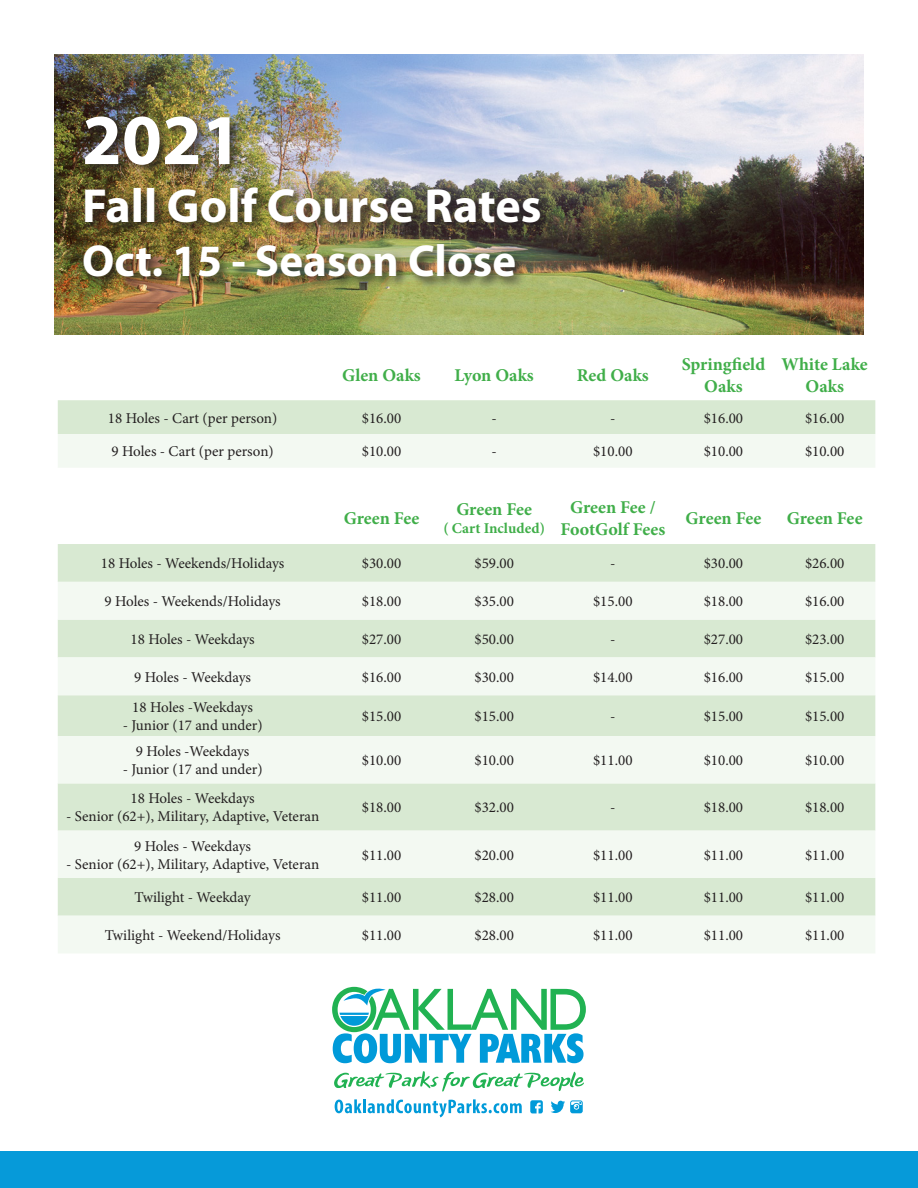
<style>
.page{position:relative;width:918px;height:1188px;background:#fff}
.page>*{position:absolute;margin:0;border:0;box-sizing:border-box;transform-origin:0 0}
.t1{font:700 72px "Myriad Pro";color:#fff}
.t2{font:700 48px "Myriad Pro";color:#fff}
.t3{font:700 45px "Myriad Pro";color:#fff}
.t4{font:700 18px/21.6px "Minion Pro";color:#40ae49;text-align:center}
.t5{font:15px "Minion Pro";color:#231f20}
.t6{font:700 15px "Minion Pro";letter-spacing:.005em;color:#40ae49}
</style>
<div class="page">
<img style="left:54px;top:54px;width:810px;height:281px">
<div style="left:58px;top:400px;width:817px;height:34px;background:#d8e9d2"></div>
<svg style="left:58px;top:434px;width:817px;height:519px;fill:#f3f9f2"></svg>
<div style="left:80px;top:113px;width:473px;height:176px;background:#231f20;opacity:.75"></div>
<div style="left:0;top:1151px;width:918px;height:37px;background:#069ad9"></div>
<svg style="left:332px;top:986px;width:254px;height:77px"></svg>
<svg style="left:334px;top:1071px;width:250px;height:21px"></svg>
<svg style="left:335px;top:1099px;width:27px;height:14px"></svg>
<hr style="left:363px;top:1099px;width:3px;height:14px;background:#009ad9">
<svg style="left:368px;top:1099px;width:154px;height:18px"></svg>
<svg style="left:530px;top:1100px;width:13px;height:13px"></svg>
<svg style="left:551px;top:1100px;width:32px;height:13px"></svg>
<p class="t1" style="left:82px;top:93px;width:161px">2021</p>
<p class="t2" style="left:82px;top:174px;width:461px">Fall Golf Course Rates</p>
<p class="t3" style="left:82px;top:231px;width:436px">Oct. 15 - Season Close</p>
<p class="t4" style="left:342px;top:364px;width:80px">Glen Oaks</p>
<p class="t4" style="left:455px;top:364px;width:81px">Lyon Oaks</p>
<p class="t4" style="left:577px;top:364px;width:74px">Red Oaks</p>
<p class="t4" style="left:682px;top:353px;width:85px">Springfield<br>Oaks</p>
<p class="t4" style="left:782px;top:353px;width:88px">White Lake<br>Oaks</p>
<p class="t5" style="left:108px;top:408px;width:171px">18 Holes - Cart (per person)</p>
<p class="t5" style="left:362px;top:408px;width:41px">$16.00</p>
<p class="t5" style="left:492px;top:408px;width:7px">-</p>
<p class="t5" style="left:610px;top:408px;width:7px">-</p>
<p class="t5" style="left:704px;top:408px;width:41px">$16.00</p>
<p class="t5" style="left:805px;top:408px;width:41px">$16.00</p>
<p class="t5" style="left:112px;top:441px;width:164px">9 Holes - Cart (per person)</p>
<p class="t5" style="left:362px;top:441px;width:41px">$10.00</p>
<p class="t5" style="left:492px;top:441px;width:7px">-</p>
<p class="t5" style="left:593px;top:441px;width:41px">$10.00</p>
<p class="t5" style="left:704px;top:441px;width:41px">$10.00</p>
<p class="t5" style="left:805px;top:441px;width:41px">$10.00</p>
<p class="t4" style="left:344px;top:507px;width:77px">Green Fee</p>
<p class="t4" style="left:456px;top:498px;width:77px">Green Fee</p>
<p class="t6" style="left:443px;top:518px;width:103px">( Cart Included)</p>
<p class="t4" style="left:560px;top:496px;width:106px">Green Fee /<br>FootGolf Fees</p>
<p class="t4" style="left:686px;top:507px;width:77px">Green Fee</p>
<p class="t4" style="left:787px;top:507px;width:77px">Green Fee</p>
<p class="t5" style="left:101px;top:554px;width:185px">18 Holes - Weekends/Holidays</p>
<p class="t5" style="left:362px;top:554px;width:41px">$30.00</p>
<p class="t5" style="left:474px;top:554px;width:41px">$59.00</p>
<p class="t5" style="left:610px;top:554px;width:7px">-</p>
<p class="t5" style="left:704px;top:554px;width:41px">$30.00</p>
<p class="t5" style="left:805px;top:554px;width:41px">$26.00</p>
<p class="t5" style="left:105px;top:591px;width:178px">9 Holes - Weekends/Holidays</p>
<p class="t5" style="left:362px;top:591px;width:41px">$18.00</p>
<p class="t5" style="left:474px;top:591px;width:41px">$35.00</p>
<p class="t5" style="left:593px;top:591px;width:41px">$15.00</p>
<p class="t5" style="left:704px;top:591px;width:41px">$18.00</p>
<p class="t5" style="left:805px;top:591px;width:41px">$16.00</p>
<p class="t5" style="left:131px;top:629px;width:126px">18 Holes - Weekdays</p>
<p class="t5" style="left:362px;top:629px;width:41px">$27.00</p>
<p class="t5" style="left:474px;top:629px;width:41px">$50.00</p>
<p class="t5" style="left:610px;top:629px;width:7px">-</p>
<p class="t5" style="left:704px;top:629px;width:41px">$27.00</p>
<p class="t5" style="left:805px;top:629px;width:41px">$23.00</p>
<p class="t5" style="left:134px;top:667px;width:118px">9 Holes - Weekdays</p>
<p class="t5" style="left:362px;top:667px;width:41px">$16.00</p>
<p class="t5" style="left:474px;top:667px;width:41px">$30.00</p>
<p class="t5" style="left:593px;top:667px;width:41px">$14.00</p>
<p class="t5" style="left:704px;top:667px;width:41px">$16.00</p>
<p class="t5" style="left:805px;top:667px;width:41px">$15.00</p>
<p class="t5" style="left:132px;top:697px;width:122px">18 Holes -Weekdays</p>
<p class="t5" style="left:123px;top:715px;width:141px">- Junior (17 and under)</p>
<p class="t5" style="left:362px;top:706px;width:41px">$15.00</p>
<p class="t5" style="left:474px;top:706px;width:41px">$15.00</p>
<p class="t5" style="left:610px;top:706px;width:7px">-</p>
<p class="t5" style="left:704px;top:706px;width:41px">$15.00</p>
<p class="t5" style="left:805px;top:706px;width:41px">$15.00</p>
<p class="t5" style="left:136px;top:741px;width:115px">9 Holes -Weekdays</p>
<p class="t5" style="left:123px;top:759px;width:141px">- Junior (17 and under)</p>
<p class="t5" style="left:131px;top:789px;width:126px">18 Holes - Weekdays</p>
<p class="t5" style="left:66px;top:807px;width:255px">- Senior (62+), Military, Adaptive, Veteran</p>
<p class="t5" style="left:134px;top:836px;width:118px">9 Holes - Weekdays</p>
<p class="t5" style="left:66px;top:854px;width:255px">- Senior (62+), Military, Adaptive, Veteran</p>
<p class="t5" style="left:362px;top:750px;width:41px">$10.00</p>
<p class="t5" style="left:474px;top:750px;width:41px">$10.00</p>
<p class="t5" style="left:593px;top:750px;width:41px">$11.00</p>
<p class="t5" style="left:704px;top:750px;width:41px">$10.00</p>
<p class="t5" style="left:805px;top:750px;width:41px">$10.00</p>
<p class="t5" style="left:362px;top:798px;width:41px">$18.00</p>
<p class="t5" style="left:474px;top:798px;width:41px">$32.00</p>
<p class="t5" style="left:610px;top:798px;width:7px">-</p>
<p class="t5" style="left:704px;top:798px;width:41px">$18.00</p>
<p class="t5" style="left:805px;top:798px;width:41px">$18.00</p>
<p class="t5" style="left:362px;top:845px;width:41px">$11.00</p>
<p class="t5" style="left:474px;top:845px;width:41px">$20.00</p>
<p class="t5" style="left:593px;top:845px;width:41px">$11.00</p>
<p class="t5" style="left:704px;top:845px;width:41px">$11.00</p>
<p class="t5" style="left:805px;top:845px;width:41px">$11.00</p>
<p class="t5" style="left:135px;top:887px;width:118px">Twilight - Weekday</p>
<p class="t5" style="left:362px;top:887px;width:41px">$11.00</p>
<p class="t5" style="left:474px;top:887px;width:41px">$28.00</p>
<p class="t5" style="left:593px;top:887px;width:41px">$11.00</p>
<p class="t5" style="left:704px;top:887px;width:41px">$11.00</p>
<p class="t5" style="left:805px;top:887px;width:41px">$11.00</p>
<p class="t5" style="left:105px;top:925px;width:177px">Twilight - Weekend/Holidays</p>
<p class="t5" style="left:362px;top:925px;width:41px">$11.00</p>
<p class="t5" style="left:474px;top:925px;width:41px">$28.00</p>
<p class="t5" style="left:593px;top:925px;width:41px">$11.00</p>
<p class="t5" style="left:704px;top:925px;width:41px">$11.00</p>
<p class="t5" style="left:805px;top:925px;width:41px">$11.00</p>
</div>
